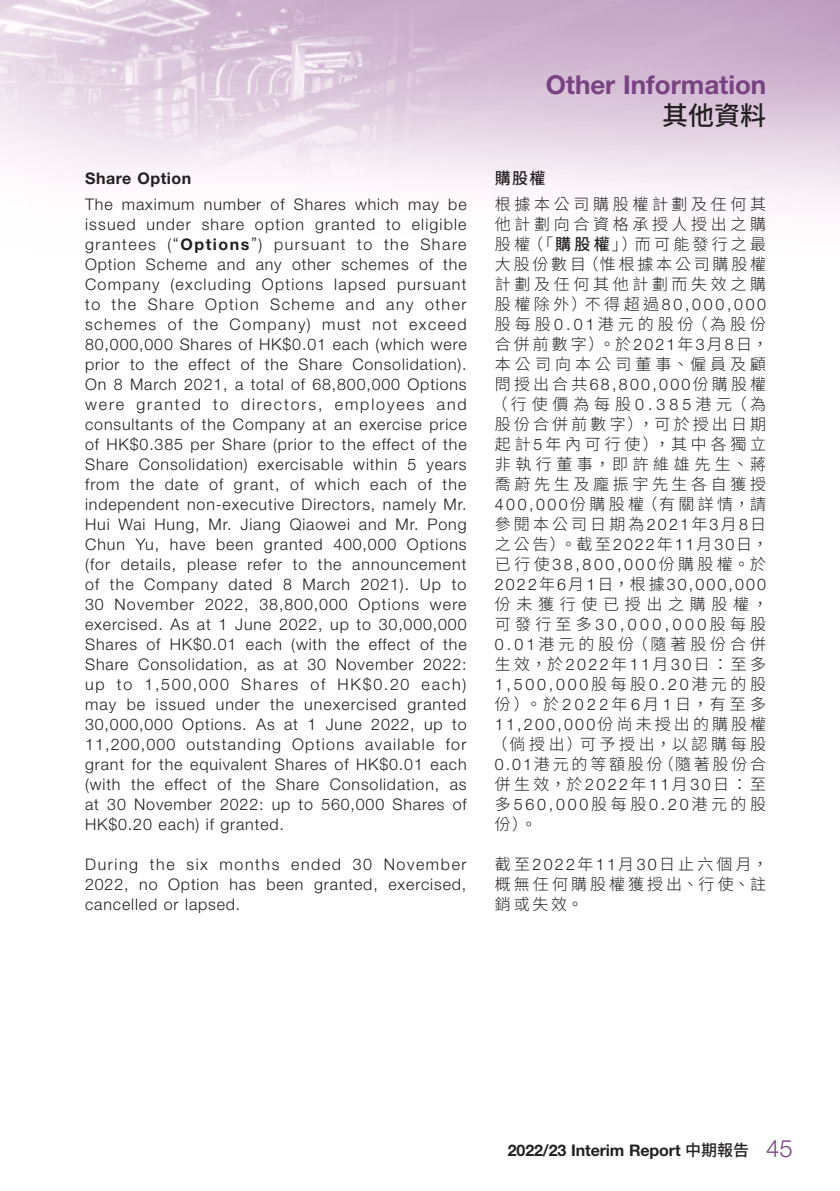
<style>
.page{position:relative;width:840px;height:1191px;background:#fff}
.page>*{position:absolute;margin:0;border:0;box-sizing:border-box;transform-origin:0 0}
.t1{font:700 26px "Helvetica Neue LT Std";color:#794282}
.t2{font:500 26px "Source Han Sans TC";color:#231f20}
.Body_Text{font:300 16px/20px "Helvetica Neue LT Std";letter-spacing:.055em;color:#231f20;text-align:justify}
.C_Body_Text{font:300 16px/20px "Source Han Sans TC";letter-spacing:.225em;color:#231f20}
.C_Body_Text-2{font:300 16px/20px "Source Han Sans TC";letter-spacing:.19em;color:#231f20}
.Heading_2{font:700 16px "Helvetica Neue LT Std";letter-spacing:-.005em;color:#231f20}
.Heading_2-2{font:700 16px "Helvetica Neue LT Std";letter-spacing:.035em;color:#231f20}
.C_Heading_2{font:500 16px "Source Han Sans TC";color:#231f20}
.s1{font-weight:700}
.s2{font-weight:500}
.s3{font-family:"Helvetica Neue LT Std"}
.s4{font-family:"Source Han Sans TC";font-weight:500}
.s5{font-weight:300;font-size:24px;color:#794282}
</style>
<div class="page">
<img style="left:0;top:0;width:839px;height:208px">
<p class="Heading_2-2" style="left:85px;top:169px;width:108px">Share Option</p>
<p class="Body_Text" style="left:85px;top:194px;width:383px">The maximum number of Shares which may be issued under share option granted to eligible grantees (“<span class="s1">Options</span>”) pursuant to the Share Option Scheme and any other schemes of the Company (excluding Options lapsed pursuant to the Share Option Scheme and any other schemes of the Company) must not exceed 80,000,000 Shares of HK$0.01 each (which were prior to the effect of the Share Consolidation).<br>On 8 March 2021, a total of 68,800,000 Options were granted to directors, employees and consultants of the Company at an exercise price of HK$0.385 per Share (prior to the effect of the Share Consolidation) exercisable within 5 years from the date of grant, of which each of the independent non-executive Directors, namely Mr.<br>Hui Wai Hung, Mr. Jiang Qiaowei and Mr. Pong Chun Yu, have been granted 400,000 Options (for details, please refer to the announcement of the Company dated 8 March 2021). Up to 30 November 2022, 38,800,000 Options were exercised. As at 1 June 2022, up to 30,000,000<br>Shares of HK$0.01 each (with the effect of the Share Consolidation, as at 30 November 2022: up to 1,500,000 Shares of HK$0.20 each) may be issued under the unexercised granted 30,000,000 Options. As at 1 June 2022, up to 11,200,000 outstanding Options available for grant for the equivalent Shares of HK$0.01 each (with the effect of the Share Consolidation, as at 30 November 2022: up to 560,000 Shares of HK$0.20 each) if granted.</p>
<p class="Body_Text" style="left:85px;top:854px;width:383px">During the six months ended 30 November 2022, no Option has been granted, exercised, cancelled or lapsed.</p>
<h1 class="t1" style="left:545px;top:69px;width:222px">Other Information</h1>
<h1 class="t2" style="left:662px;top:101px;width:105px">其他資料</h1>
<p class="C_Heading_2" style="left:494px;top:169px;width:52px">購股權</p>
<p class="C_Body_Text" style="left:491px;top:194px;width:278px">根據本公司購股權計劃及任何其他計劃向合資格承授人授出之購股權（「<span class="s2">購股權</span>」）而可能發行之最大股份數目（惟根據本公司購股權計劃及任何其他計劃而失效之購股權除外）不得超過<span class="s3">80,000,000</span>股每股<span class="s3">0.01</span>港元的股份（為股份合併前數字）。於<span class="s3">2021</span>年<span class="s3">3</span>月<span class="s3">8</span>日，本公司向本公司董事、僱員及顧問授出合共<span class="s3">68,800,000</span>份購股權（行使價為每股<span class="s3">0.385</span>港元（為股份合併前數字），可於授出日期起計<span class="s3">5</span>年內可行使），其中各獨立非執行董事，即許維雄先生、蔣喬蔚先生及龐振宇先生各自獲授<br><span class="s3">400,000</span>份購股權（有關詳情，請參閱本公司日期為<span class="s3">2021</span>年<span class="s3">3</span>月<span class="s3">8</span>日之公告）。截至<span class="s3">2022</span>年<span class="s3">11</span>月<span class="s3">30</span>日，已行使<span class="s3">38,800,000</span>份購股權。於<br><span class="s3">2022</span>年<span class="s3">6</span>月<span class="s3">1</span>日，根據<span class="s3">30,000,000</span>份未獲行使已授出之購股權，可發行至多<span class="s3">30,000,000</span>股每股<br><span class="s3">0.01</span>港元的股份（隨著股份合併生效，於<span class="s3">2022</span>年<span class="s3">11</span>月<span class="s3">30</span>日：至多<br><span class="s3">1,500,000</span>股每股<span class="s3">0.20</span>港元的股份）。於<span class="s3">2022</span>年<span class="s3">6</span>月<span class="s3">1</span>日，有至多<br><span class="s3">11,200,000</span>份尚未授出的購股權（倘授出）可予授出，以認購每股<br><span class="s3">0.01</span>港元的等額股份（隨著股份合併生效，於<span class="s3">2022</span>年<span class="s3">11</span>月<span class="s3">30</span>日：至多<span class="s3">560,000</span>股每股<span class="s3">0.20</span>港元的股份）。</p>
<p class="C_Body_Text-2" style="left:494px;top:854px;width:274px">截至<span class="s3">2022</span>年<span class="s3">11</span>月<span class="s3">30</span>日止六個月，概無任何購股權獲授出、行使、註銷或失效。</p>
<p class="Heading_2" style="left:507px;top:1139px;width:286px">2022/23 Interim Report <span class="s4">中期報告</span> <span class="s5">45</span></p>
</div>
